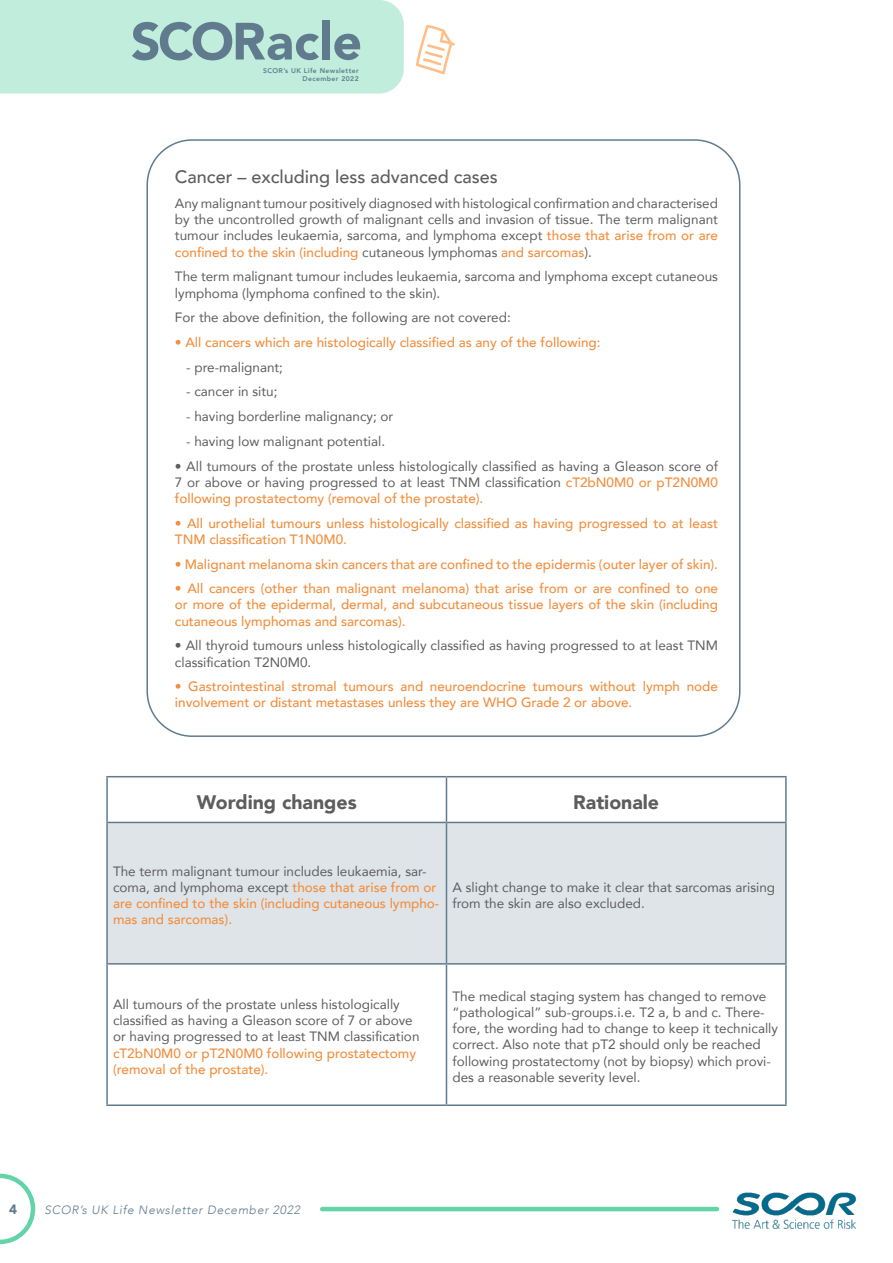
<style>
.page{position:relative;width:893px;height:1263px;background:#fff}
.page>*{position:absolute;margin:0;border:0;box-sizing:border-box;transform-origin:0 0}
.t1{font:900 51.75px "Avenir";color:#607b8e}
.t2{font:900 19.5px "Avenir";color:#5e5d5d}
.t3{font:500 18px "Avenir";color:#5e5d5d}
.t4{font:13.5px/16.2px "Avenir";color:#5e5d5d}
.t5{font:500 13.5px/16.2px "Avenir";color:#f28e3e}
.t6{font:900 13.5px "Avenir";color:#607b8e}
.t7{font:italic 300 12px "Avenir";letter-spacing:.06em;color:#607b8e}
.t8{font:800 6.75px/8.2px "Avenir";letter-spacing:.06em;color:#607b8e;text-align:right}
.s1{font-weight:500;color:#f28e3e}
.s2{font-weight:400;color:#5e5d5d}
</style>
<div class="page">
<img style="left:732px;top:1192px;width:124px;height:36px">
<svg style="left:0;top:1173px;width:35px;height:71px"></svg>
<hr style="left:322px;top:1207px;width:395px;height:4px;background:#62d4a8">
<div style="left:0;top:0;width:404px;height:94px;background:#c0eddc"></div>
<svg style="left:416px;top:25px;width:39px;height:50px"></svg>
<div style="left:108px;top:823px;width:677px;height:140px;background:#dfe4e8"></div>
<hr style="left:106px;top:776px;width:340px;height:1px;background:#607b8e">
<hr style="left:106px;top:777px;width:2px;height:45px;background:#607b8e">
<hr style="left:446px;top:776px;width:341px;height:1px;background:#607b8e">
<hr style="left:446px;top:777px;width:1px;height:45px;background:#607b8e">
<hr style="left:785px;top:777px;width:2px;height:45px;background:#607b8e">
<hr style="left:106px;top:822px;width:340px;height:1px;background:#607b8e">
<hr style="left:106px;top:823px;width:2px;height:140px;background:#607b8e">
<hr style="left:446px;top:822px;width:341px;height:1px;background:#607b8e">
<hr style="left:446px;top:823px;width:1px;height:140px;background:#607b8e">
<hr style="left:785px;top:823px;width:2px;height:140px;background:#607b8e">
<hr style="left:106px;top:963px;width:340px;height:1px;background:#607b8e">
<hr style="left:106px;top:964px;width:2px;height:140px;background:#607b8e">
<hr style="left:446px;top:963px;width:341px;height:1px;background:#607b8e">
<hr style="left:446px;top:964px;width:1px;height:140px;background:#607b8e">
<hr style="left:785px;top:964px;width:2px;height:140px;background:#607b8e">
<hr style="left:106px;top:1104px;width:340px;height:2px;background:#607b8e">
<hr style="left:446px;top:1104px;width:341px;height:2px;background:#607b8e">
<h1 class="t1" style="left:131px;top:-3px;width:233px">SCORacle</h1>
<p class="t8" style="left:263px;top:67px;width:97px">SCOR’s UK Life Newsletter<br>December 2022</p>
<h3 class="t3" style="left:175px;top:161px;width:324px">Cancer – excluding less advanced cases</h3>
<p class="t4" style="left:175px;top:195px;width:545px;text-align:justify">Any malignant tumour positively diagnosed with histological confirmation and characterised by the uncontrolled growth of malignant cells and invasion of tissue. The term malignant tumour includes leukaemia, sarcoma, and lymphoma except <span class="s1">those that arise from or are confined to the skin (including</span> cutaneous lymphomas <span class="s1">and sarcomas</span>).</p>
<p class="t4" style="left:175px;top:268px;width:544px">The term malignant tumour includes leukaemia, sarcoma and lymphoma except cutaneous lymphoma (lymphoma confined to the skin).</p>
<p class="t4" style="left:175px;top:309px;width:337px">For the above definition, the following are not covered:</p>
<p class="t5" style="left:175px;top:333px;width:427px">• All cancers which are histologically classified as any of the following:</p>
<p class="t4" style="left:186px;top:358px;width:98px">- pre-malignant;</p>
<p class="t4" style="left:186px;top:383px;width:93px">- cancer in situ;</p>
<p class="t4" style="left:186px;top:408px;width:209px">- having borderline malignancy; or</p>
<p class="t4" style="left:186px;top:433px;width:200px">- having low malignant potential.</p>
<p class="t4" style="left:175px;top:457px;width:545px;text-align:justify">• All tumours of the prostate unless histologically classified as having a Gleason score of 7 or above or having progressed to at least TNM classification <span class="s1">cT2bN0M0 or pT2N0M0 following prostatectomy (removal of the prostate).</span></p>
<p class="t5" style="left:175px;top:514px;width:545px">• All urothelial tumours unless histologically classified as having progressed to at least<br>TNM classification T1N0M0.</p>
<p class="t5" style="left:175px;top:555px;width:545px">• Malignant melanoma skin cancers that are confined to the epidermis (outer layer of skin).</p>
<p class="t5" style="left:175px;top:580px;width:545px;text-align:justify">• All cancers (other than malignant melanoma) that arise from or are confined to one or more of the epidermal, dermal, and subcutaneous tissue layers of the skin (including cutaneous lymphomas and sarcomas).</p>
<p class="t4" style="left:175px;top:637px;width:545px">• All thyroid tumours unless histologically classified as having progressed to at least TNM classification T2N0M0.</p>
<p class="t5" style="left:175px;top:678px;width:544px">• Gastrointestinal stromal tumours and neuroendocrine tumours without lymph node involvement or distant metastases unless they are WHO Grade 2 or above.</p>
<h2 class="t2" style="left:197px;top:786px;width:161px">Wording changes</h2>
<h2 class="t2" style="left:573px;top:786px;width:87px">Rationale</h2>
<p class="t5" style="left:113px;top:862px;width:328px"><span class="s2">The term malignant tumour includes leukaemia, sar&shy;coma, and lymphoma except</span> those that arise from or are confined to the skin (including cutaneous lympho&shy;mas and sarcomas).</p>
<p class="t4" style="left:452px;top:879px;width:324px">A slight change to make it clear that sarcomas arising from the skin are also excluded.</p>
<p class="t4" style="left:113px;top:996px;width:308px">All tumours of the prostate unless histologically classified as having a Gleason score of 7 or above or having progressed to at least TNM classification</p>
<p class="t5" style="left:113px;top:1044px;width:305px">cT2bN0M0 or pT2N0M0 following prostatectomy (removal of the prostate).</p>
<p class="t4" style="left:452px;top:987px;width:327px">The medical staging system has changed to remove “pathological” sub-groups.i.e. T2 a, b and c. There&shy;fore, the wording had to change to keep it technically correct. Also note that pT2 should only be reached following prostatectomy (not by biopsy) which provi&shy;des a reasonable severity level.</p>
<p class="t6" style="left:9px;top:1197px;width:9px">4</p>
<p class="t7" style="left:44px;top:1202px;width:257px">SCOR’s UK Life Newsletter December 2022</p>
</div>
